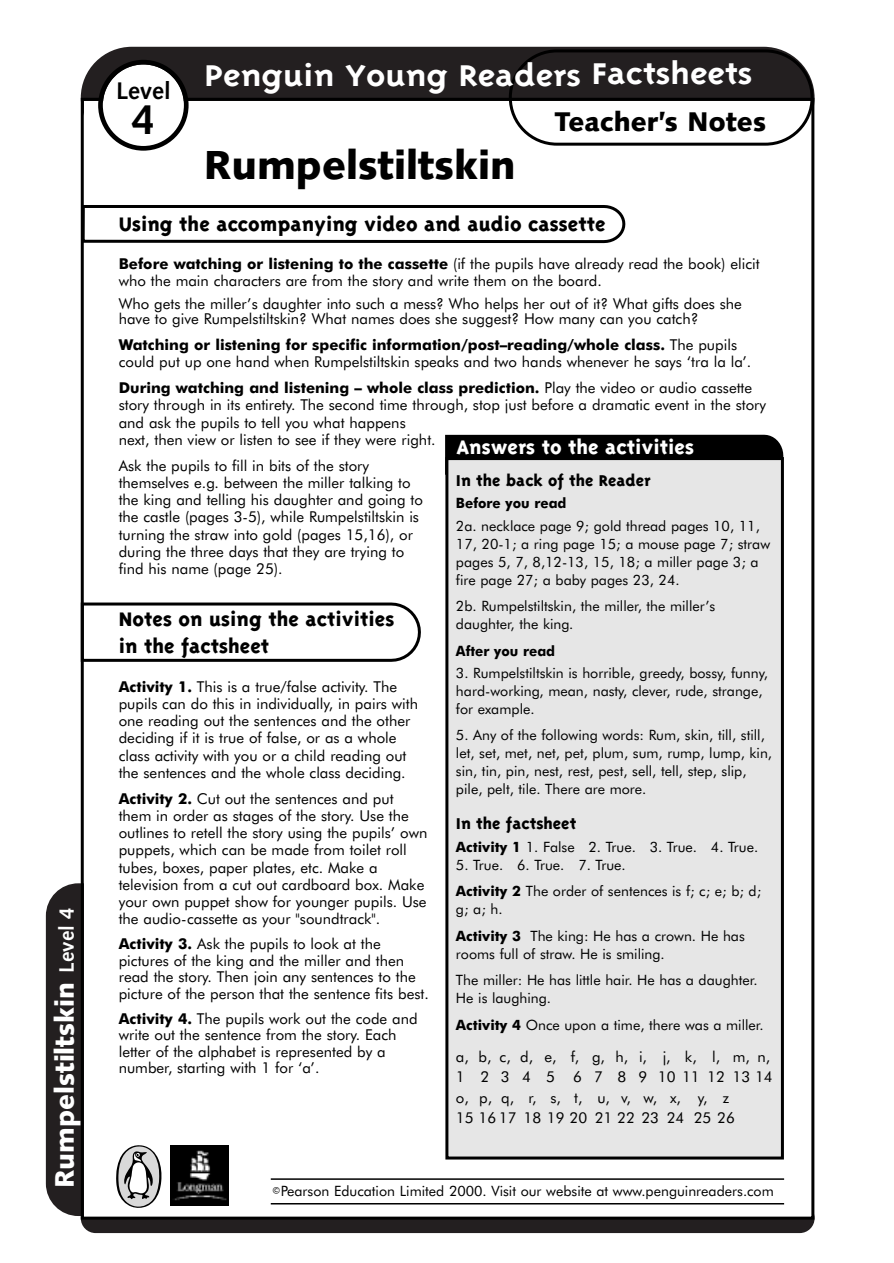
<style>
.page{position:relative;width:894px;height:1263px;background:#fff}
.page>*{position:absolute;margin:0;border:0;box-sizing:border-box;transform-origin:0 0}
.t1{font:700 42px "Syntax";color:#000}
.t2{font:900 40.5px "Syntax";color:#000}
.t3{font:700 34.5px "Triplex";color:#fff;scale:1.13 1}
.t4{font:900 27px "Syntax";color:#000}
.t5{font:900 26.7px "Syntax";color:#fff}
.t6{font:700 24px "Syntax";color:#000}
.t7{font:800 22.5px/27px "Triplex";color:#000}
.t8{font:800 22.5px "Triplex";color:#fff}
.t9{font:800 18px "Triplex";color:#000}
.t10{font:15px/17.2px "Futura BT";color:#000}
.t11{font:14.25px/18px "Futura BT";color:#000}
.t12{font:700 14.25px "Futura BT";color:#000;scale:.95 1}
.s1{font-weight:700;font-size:20.85px}
.s2{font-weight:700}
.s3{font-family:"Rotis Semi Sans"}
</style>
<div class="page">
<svg style="left:81px;top:1203px;width:734px;height:30px;fill:#231f20"></svg>
<div style="left:81px;top:47px;width:734px;height:102px;background:#231f20;border-radius:51px"></div>
<div style="left:46px;top:883px;width:132px;height:333px;background:#231f20;border-radius:33px"></div>
<div style="left:84px;top:101px;width:727px;height:1116px;background:#fff"></div>
<svg style="left:509px;top:49px;width:305px;height:97px"></svg>
<svg style="left:98px;top:60px;width:91px;height:91px"></svg>
<svg style="left:82px;top:205px;width:543px;height:38px"></svg>
<hr style="left:271px;top:1178px;width:513px;height:2px;background:#000">
<hr style="left:271px;top:1203px;width:513px;height:2px;background:#000">
<div style="left:445px;top:435px;width:338px;height:22px;background:#000"></div>
<div style="left:448px;top:460px;width:333px;height:697px;background:#e6e6e6"></div>
<div style="left:445px;top:457px;width:339px;height:703px;border:3px solid #000"></div>
<svg style="left:81px;top:603px;width:340px;height:59px"></svg>
<svg style="left:108px;top:1145px;width:62px;height:73px"></svg>
<img style="left:170px;top:1145px;width:59px;height:60px">
<h3 class="t5" style="left:54px;top:1188px;width:282px;rotate:-90deg">Rumpelstiltskin <span class="s1">Level 4</span></h3>
<h3 class="t6" style="left:116px;top:81px;width:56px">Level</h3>
<h1 class="t1" style="left:132px;top:102px;width:25px">4</h1>
<h3 class="t3" style="left:204px;top:65px;width:487px">Penguin Young Readers Factsheets</h3>
<h2 class="t2" style="left:204px;top:148px;width:313px">Rumpelstiltskin</h2>
<h3 class="t4" style="left:555px;top:111px;width:213px">Teacher’s Notes</h3>
<h3 class="t7" style="left:119px;top:213px;width:488px">Using the accompanying video and audio cassette</h3>
<p class="t10" style="left:119px;top:256px;width:642px"><span class="s2">Before watching or listening to the cassette</span> (if the pupils have already read the book) elicit who the main characters are from the story and write them on the board.</p>
<p class="t10" style="left:119px;top:298px;width:625px;line-height:15px">Who gets the miller’s daughter into such a mess? Who helps her out of it? What gifts does she have to give Rumpelstiltskin? What names does she suggest? How many can you catch?</p>
<p class="t10" style="left:119px;top:338px;width:634px"><span class="s2">Watching or listening for specific information/post–reading/whole class.</span> The pupils could put up one hand when Rumpelstiltskin speaks and two hands whenever he says ‘tra la la’.</p>
<p class="t10" style="left:119px;top:381px;width:649px"><span class="s2">During watching and listening – whole class prediction.</span> Play the video or audio cassette story through in its entirety. The second time through, stop just before a dramatic event in the story and ask the pupils to tell you what happens<br>next, then view or listen to see if they were right.</p>
<p class="t10" style="left:119px;top:458px;width:306px">Ask the pupils to fill in bits of the story themselves e.g. between the miller talking to the king and telling his daughter and going to the castle (pages 3-5), while Rumpelstiltskin is turning the straw into gold (pages 15,16), or during the three days that they are trying to find his name (page 25).</p>
<h3 class="t8" style="left:456px;top:441px;width:239px">Answers to the activities</h3>
<p class="t9" style="left:456px;top:475px;width:196px">In the back of the Reader</p>
<p class="t12" style="left:456px;top:498px;width:118px">Before you read</p>
<p class="t11" style="left:456px;top:518px;width:316px">2a. necklace page 9; gold thread pages 10, 11, 17, 20-1; a ring page 15; a mouse page 7; straw pages 5, 7, 8,12-13, 15, 18; a miller page 3; a fire page 27; a baby pages 23, 24.</p>
<p class="t11" style="left:456px;top:599px;width:261px">2b. Rumpelstiltskin, the miller, the miller’s daughter, the king.</p>
<p class="t12" style="left:456px;top:646px;width:106px">After you read</p>
<p class="t11" style="left:456px;top:665px;width:314px">3. Rumpelstiltskin is horrible, greedy, bossy, funny, hard-working, mean, nasty, clever, rude, strange, for example.</p>
<p class="t11" style="left:456px;top:728px;width:318px">5. Any of the following words: Rum, skin, till, still, let, set, met, net, pet, plum, sum, rump, lump, kin, sin, tin, pin, nest, rest, pest, sell, tell, step, slip, pile, pelt, tile. There are more.</p>
<p class="t9" style="left:456px;top:818px;width:122px">In the factsheet</p>
<p class="t11" style="left:456px;top:839px;width:304px"><span class="s2">Activity 1</span> 1. False 2. True. 3. True. 4. True.</p>
<p class="t11" style="left:456px;top:853px;width:307px;line-height:26.5px">5. True. 6. True. 7. True.<br><span class="s2">Activity 2</span> The order of sentences is f; c; e; b; d;</p>
<p class="t11" style="left:456px;top:897px;width:290px;line-height:26.5px">g; a; h.<br><span class="s2">Activity 3</span> The king: He has a crown. He has</p>
<p class="t11" style="left:456px;top:942px;width:303px;line-height:26.5px">rooms full of straw. He is smiling.<br>The miller: He has little hair. He has a daughter.</p>
<p class="t11" style="left:456px;top:986px;width:309px;line-height:26.5px">He is laughing.<br><span class="s2">Activity 4</span> Once upon a time, there was a miller.</p>
<p class="t10" style="left:456px;top:1048px;width:318px;line-height:20.5px">a, b, c, d, e, f, g, h, i, j, k, l, m, n,<br>1 2 3 4 5 6 7 8 91011121314 o, p, q, r, s, t, u, v, w, x, y, z<br>15 16 17 18 19 20 21 22 23 24 25 26</p>
<h3 class="t7" style="left:119px;top:608px;width:277px">Notes on using the activities in the factsheet</h3>
<p class="t10" style="left:119px;top:679px;width:301px"><span class="s2">Activity 1.</span> This is a true/false activity. The pupils can do this in individually, in pairs with one reading out the sentences and the other deciding if it is true of false, or as a whole class activity with you or a child reading out the sentences and the whole class deciding.</p>
<p class="t10" style="left:119px;top:791px;width:310px"><span class="s2">Activity 2.</span> Cut out the sentences and put them in order as stages of the story. Use the outlines to retell the story using the pupils’ own puppets, which can be made from toilet roll tubes, boxes, paper plates, etc. Make a television from a cut out cardboard box. Make your own puppet show for younger pupils. Use the audio-cassette as your "soundtrack".</p>
<p class="t10" style="left:119px;top:938px;width:312px;line-height:16.5px"><span class="s2">Activity 3.</span> Ask the pupils to look at the pictures of the king and the miller and then read the story. Then join any sentences to the picture of the person that the sentence fits best.</p>
<p class="t10" style="left:119px;top:1012px;width:300px;line-height:16.5px"><span class="s2">Activity 4.</span> The pupils work out the code and write out the sentence from the story. Each letter of the alphabet is represented by a number, starting with 1 for ‘a’.</p>
<p class="t11" style="left:273px;top:1184px;width:502px"><span class="s3">©</span>Pearson Education Limited 2000. Visit our website at www.penguinreaders.com</p>
</div>
